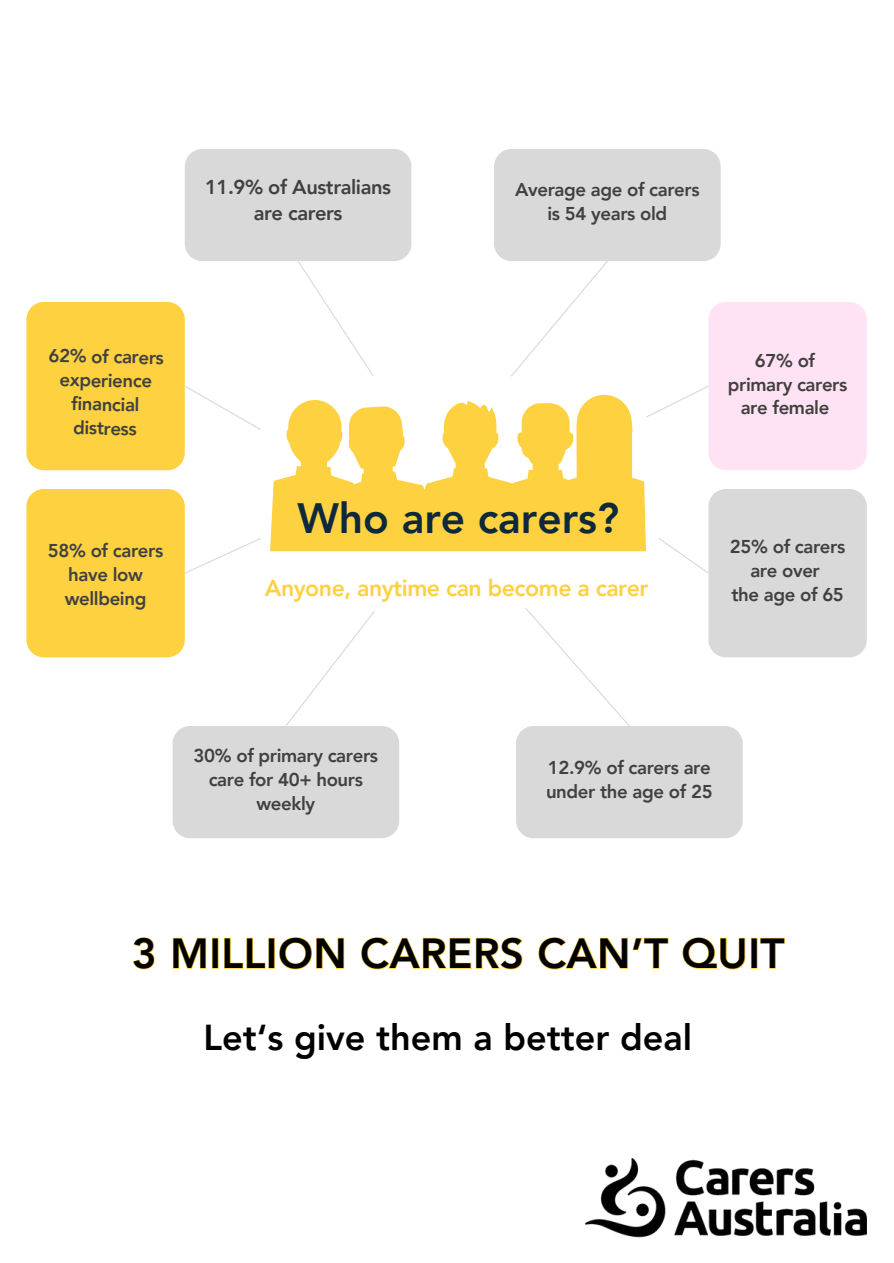
<style>
.page{position:relative;width:894px;height:1263px;background:#fff}
.page>*{position:absolute;margin:0;border:0;box-sizing:border-box;transform-origin:0 0}
.t1{font:800 42.45px "Avenir LT Pro";color:#0e293b}
.t2{font:800 42px "Avenir LT Pro";letter-spacing:.01em;color:#000}
.t3{font:800 36px "Avenir LT Pro";color:#000}
.t4{font:800 23.1px "Avenir LT Pro";letter-spacing:-.02em;color:#fed141}
.t5{font:800 20.1px/26px "Avenir LT Pro";letter-spacing:-.02em;color:#404040;text-align:center}
.t6{font:800 18.6px/23.9px "Avenir LT Pro";letter-spacing:-.02em;color:#404040;text-align:center}
</style>
<div class="page">
<svg style="left:26px;top:149px;width:385px;height:321px"></svg>
<svg style="left:270px;top:395px;width:375px;height:156px;fill:#fed141"></svg>
<svg style="left:494px;top:149px;width:373px;height:321px"></svg>
<svg style="left:26px;top:489px;width:373px;height:349px"></svg>
<svg style="left:516px;top:489px;width:351px;height:349px"></svg>
<img style="left:585px;top:1158px;width:281px;height:80px">
<p class="t5" style="left:205px;top:176px;width:187px">11.9% of Australians are carers</p>
<p class="t6" style="left:515px;top:179px;width:186px">Average age of carers is 54 years old</p>
<p class="t6" style="left:49px;top:345px;width:117px;rotate:1deg">62% of carers experience financial distress</p>
<p class="t6" style="left:48px;top:540px;width:117px">58% of carers have low wellbeing</p>
<p class="t1" style="left:297px;top:501px;width:323px">Who are carers?</p>
<h2 class="t4" style="left:265px;top:578px;width:385px">Anyone, anytime can become a carer</h2>
<p class="t6" style="left:755px;top:350px;width:62px">67% of</p>
<p class="t6" style="left:728px;top:374px;width:121px">primary carers are female</p>
<p class="t6" style="left:730px;top:537px;width:117px">25% of carers are over</p>
<p class="t6" style="left:731px;top:584px;width:114px">the age of 65</p>
<p class="t6" style="left:194px;top:746px;width:186px">30% of primary carers care for 40+ hours weekly</p>
<p class="t6" style="left:546px;top:757px;width:168px;text-align:left">12.9% of carers are under the age of 25</p>
<p class="t2" style="left:132px;top:936px;width:654px">3 MILLION CARERS CAN’T QUIT</p>
<p class="t3" style="left:203px;top:1023px;width:490px">Let‘s give them a better deal</p>
</div>
